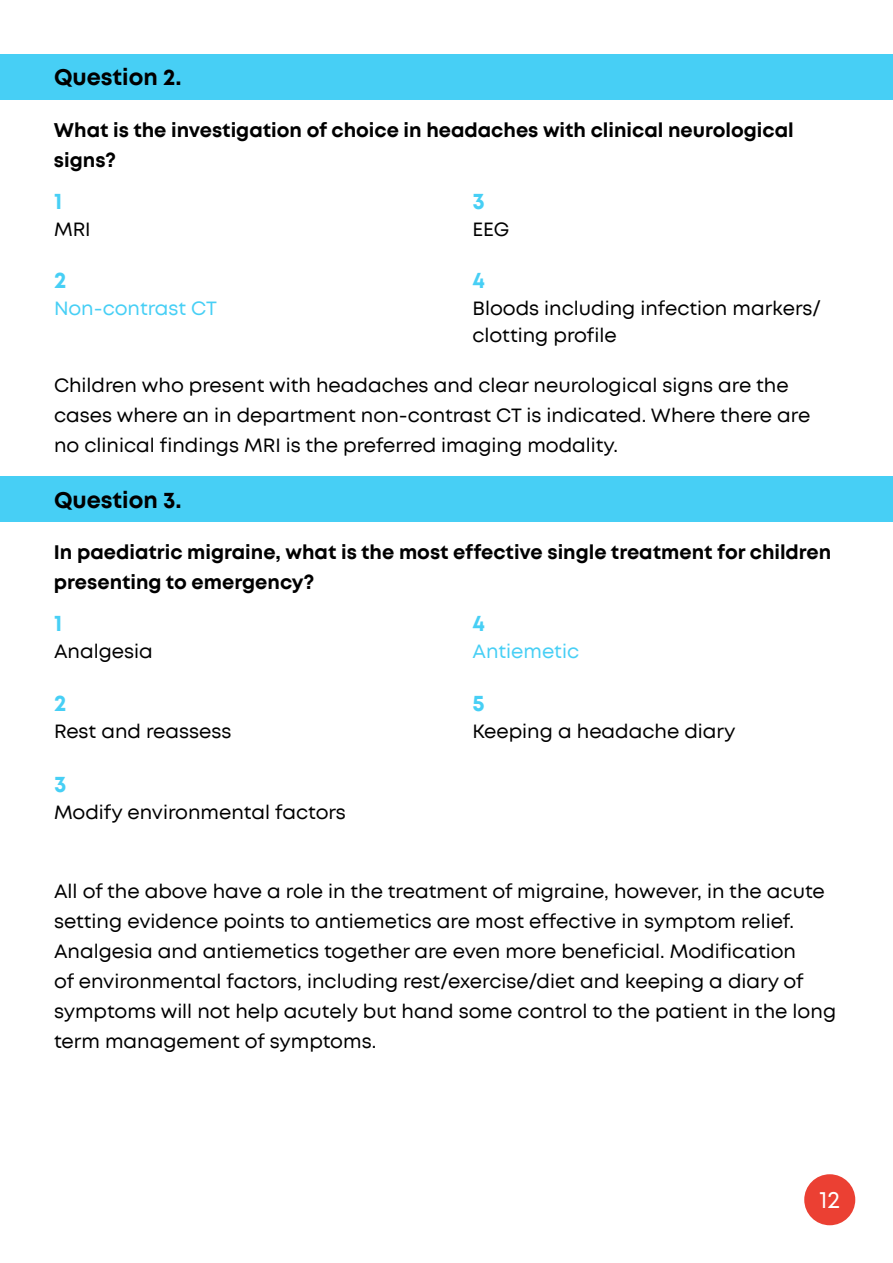
<style>
.page{position:relative;width:893px;height:1263px;background:#fff}
.page>*{position:absolute;margin:0;border:0;box-sizing:border-box;transform-origin:0 0}
.t1{font:24px "Mont";color:#fff}
.t2{font:700 22.5px "Mont";color:#000}
.t3{font:700 22.5px "Mont";color:#47cff5}
.t4{font:19.5px/30px "Mont";color:#000}
.t5{font:700 19.5px/30px "Mont";color:#000}
.t6{font:19.5px "Mont";color:#47cff5}
</style>
<div class="page">
<div style="left:804px;top:1174px;width:51px;height:51px;background:#eb4033;border-radius:50%"></div>
<div style="left:0;top:54px;width:893px;height:46px;background:#47cff5"></div>
<div style="left:0;top:476px;width:893px;height:46px;background:#47cff5"></div>
<p class="t2" style="left:54px;top:66px;width:129px">Question 2.</p>
<p class="t5" style="left:54px;top:116px;width:741px">What is the investigation of choice in headaches with clinical neurological signs?</p>
<p class="t3" style="left:54px;top:190px;width:10px">1</p>
<p class="t4" style="left:54px;top:215px;width:38px">MRI</p>
<p class="t3" style="left:54px;top:269px;width:14px">2</p>
<p class="t6" style="left:54px;top:299px;width:165px">Non-contrast CT</p>
<p class="t3" style="left:472px;top:190px;width:14px">3</p>
<p class="t4" style="left:472px;top:215px;width:38px">EEG</p>
<p class="t3" style="left:472px;top:269px;width:14px">4</p>
<p class="t4" style="left:472px;top:296px;width:350px;line-height:27px">Bloods including infection markers/ clotting profile</p>
<p class="t4" style="left:54px;top:371px;width:758px">Children who present with headaches and clear neurological signs are the cases where an in department non-contrast CT is indicated. Where there are no clinical findings MRI is the preferred imaging modality.</p>
<p class="t2" style="left:54px;top:489px;width:129px">Question 3.</p>
<p class="t5" style="left:54px;top:538px;width:779px">In paediatric migraine, what is the most effective single treatment for children presenting to emergency?</p>
<p class="t3" style="left:54px;top:612px;width:10px">1</p>
<p class="t4" style="left:54px;top:637px;width:100px">Analgesia</p>
<p class="t3" style="left:54px;top:692px;width:14px">2</p>
<p class="t4" style="left:54px;top:717px;width:179px">Rest and reassess</p>
<p class="t3" style="left:54px;top:773px;width:14px">3</p>
<p class="t4" style="left:54px;top:798px;width:293px">Modify environmental factors</p>
<p class="t3" style="left:472px;top:612px;width:14px">4</p>
<p class="t6" style="left:472px;top:642px;width:108px">Antiemetic</p>
<p class="t3" style="left:472px;top:692px;width:14px">5</p>
<p class="t4" style="left:472px;top:717px;width:264px">Keeping a headache diary</p>
<p class="t4" style="left:54px;top:877px;width:784px">All of the above have a role in the treatment of migraine, however, in the acute setting evidence points to antiemetics are most effective in symptom relief.<br>Analgesia and antiemetics together are even more beneficial. Modification<br>of environmental factors, including rest/exercise/diet and keeping a diary of symptoms will not help acutely but hand some control to the patient in the long term management of symptoms.</p>
<p class="t1" style="left:819px;top:1188px;width:22px">12</p>
</div>
